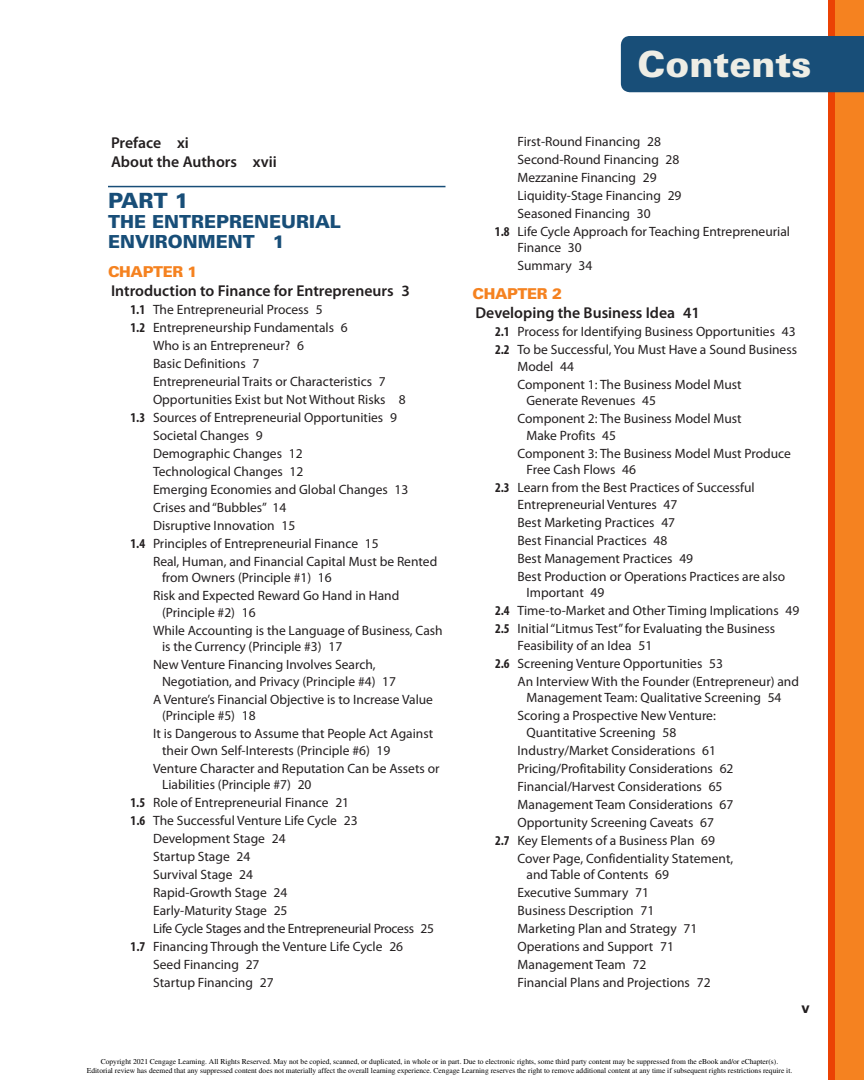
<style>
.page{position:relative;width:864px;height:1080px;background:#fff}
.page>*{position:absolute;margin:0;border:0;box-sizing:border-box;transform-origin:0 0}
.t1{font:900 36px "Univers LT Std";color:#eeede5}
.t2{font:900 21px "Univers LT Std";color:#184e78}
.t3{font:900 18px/20.2px "Univers LT Std";color:#184e78}
.t4{font:600 15.75px/19.5px "Myriad Pro";color:#231f20}
.t5{font:900 15px "Univers LT Std";letter-spacing:-.025em;color:#f58220}
.t6{font:700 15px "Univers LT Std";color:#231f20}
.t7{font:13.5px/18px "Myriad Pro";color:#231f20}
.t8{font:13.5px "Myriad Pro";letter-spacing:-.02em;color:#231f20}
.t9{font:7.5px/9.6px "Times";color:#000;text-align:center}
.s1{font-weight:700;font-stretch:condensed}
</style>
<div class="page">
<div style="left:828px;top:0;width:36px;height:1080px;background:#f58220"></div>
<div style="left:828px;top:0;width:7px;height:1080px;background:#eb4204"></div>
<div style="left:621px;top:36px;width:243px;height:56px;background:#184e78"></div>
<hr style="left:108px;top:186px;width:338px;height:1px;background:#184e78">
<p class="t4" style="left:111px;top:132px;width:167px">Preface xi<br>About the Authors xvii</p>
<p class="t2" style="left:108px;top:187px;width:82px">PART 1</p>
<p class="t3" style="left:108px;top:211px;width:70px">THE ENTREPRENEURIAL<br>ENVIRONMENT</p>
<p class="t3" style="left:273px;top:231px;width:14px">1</p>
<p class="t5" style="left:108px;top:262px;width:91px">CHAPTER 1</p>
<p class="t4" style="left:111px;top:281px;width:300px">Introduction to Finance for Entrepreneurs 3</p>
<p class="t7" style="left:130px;top:300px;width:194px"><span class="s1">1.1</span> The Entrepreneurial Process 5</p>
<p class="t7" style="left:131px;top:318px;width:219px"><span class="s1">1.2</span> Entrepreneurship Fundamentals 6</p>
<p class="t7" style="left:153px;top:336px;width:152px">Who is an Entrepreneur? 6</p>
<p class="t7" style="left:153px;top:354px;width:108px">Basic Definitions 7</p>
<p class="t7" style="left:153px;top:372px;width:234px">Entrepreneurial Traits or Characteristics 7</p>
<p class="t7" style="left:153px;top:390px;width:254px">Opportunities Exist but Not Without Risks 8</p>
<p class="t7" style="left:131px;top:408px;width:268px"><span class="s1">1.3</span> Sources of Entrepreneurial Opportunities 9</p>
<p class="t7" style="left:153px;top:426px;width:111px">Societal Changes 9</p>
<p class="t7" style="left:153px;top:444px;width:151px">Demographic Changes 12</p>
<p class="t7" style="left:153px;top:462px;width:152px">Technological Changes 12</p>
<p class="t7" style="left:153px;top:480px;width:257px">Emerging Economies and Global Changes 13</p>
<p class="t7" style="left:153px;top:498px;width:135px">Crises and “Bubbles” 14</p>
<p class="t7" style="left:153px;top:516px;width:144px">Disruptive Innovation 15</p>
<p class="t7" style="left:131px;top:534px;width:250px"><span class="s1">1.4</span> Principles of Entrepreneurial Finance 15</p>
<p class="t7" style="left:153px;top:552px;width:286px">Real, Human, and Financial Capital Must be Rented</p>
<p class="t7" style="left:153px;top:569px;width:248px;text-indent:9px">from Owners (Principle #1) 16<br>Risk and Expected Reward Go Hand in Hand</p>
<p class="t7" style="left:153px;top:603px;width:291px;text-indent:9px">(Principle #2) 16<br>While Accounting is the Language of Business, Cash</p>
<p class="t7" style="left:153px;top:638px;width:224px;text-indent:9px">is the Currency (Principle #3) 17<br>New Venture Financing Involves Search,</p>
<p class="t7" style="left:153px;top:672px;width:282px;text-indent:9px">Negotiation, and Privacy (Principle #4) 17<br>A Venture’s Financial Objective is to Increase Value</p>
<p class="t7" style="left:153px;top:707px;width:282px;text-indent:9px">(Principle #5) 18<br>It is Dangerous to Assume that People Act Against</p>
<p class="t7" style="left:153px;top:741px;width:288px;text-indent:9px">their Own Self-Interests (Principle #6) 19<br>Venture Character and Reputation Can be Assets or</p>
<p class="t7" style="left:162px;top:776px;width:151px">Liabilities (Principle #7) 20</p>
<p class="t7" style="left:131px;top:794px;width:220px"><span class="s1">1.5</span> Role of Entrepreneurial Finance 21</p>
<p class="t7" style="left:131px;top:812px;width:229px"><span class="s1">1.6</span> The Successful Venture Life Cycle 23</p>
<p class="t7" style="left:153px;top:830px;width:134px">Development Stage 24</p>
<p class="t7" style="left:153px;top:848px;width:99px">Startup Stage 24</p>
<p class="t7" style="left:153px;top:866px;width:101px">Survival Stage 24</p>
<p class="t7" style="left:153px;top:884px;width:136px">Rapid-Growth Stage 24</p>
<p class="t7" style="left:153px;top:902px;width:136px">Early-Maturity Stage 25</p>
<p class="t8" style="left:153px;top:921px;width:282px">Life Cycle Stages and the Entrepreneurial Process 25</p>
<p class="t7" style="left:131px;top:938px;width:274px"><span class="s1">1.7</span> Financing Through the Venture Life Cycle 26</p>
<p class="t7" style="left:153px;top:956px;width:108px">Seed Financing 27</p>
<p class="t7" style="left:153px;top:974px;width:122px">Startup Financing 27</p>
<p class="t1" style="left:638px;top:42px;width:176px">CONTENTS</p>
<p class="t7" style="left:518px;top:132px;width:145px">First-Round Financing 28</p>
<p class="t7" style="left:518px;top:150px;width:163px">Second-Round Financing 28</p>
<p class="t7" style="left:518px;top:168px;width:141px">Mezzanine Financing 29</p>
<p class="t7" style="left:518px;top:186px;width:166px">Liquidity-Stage Financing 29</p>
<p class="t7" style="left:518px;top:204px;width:135px">Seasoned Financing 30</p>
<p class="t7" style="left:495px;top:222px;width:297px"><span class="s1">1.8</span> Life Cycle Approach for Teaching Entrepreneurial</p>
<p class="t7" style="left:518px;top:239px;width:76px">Finance 30<br>Summary 34</p>
<p class="t5" style="left:472px;top:284px;width:91px">CHAPTER 2</p>
<p class="t4" style="left:476px;top:303px;width:226px">Developing the Business Idea 41</p>
<p class="t7" style="left:495px;top:323px;width:304px"><span class="s1">2.1</span> Process for Identifying Business Opportunities 43<br><span class="s1">2.2</span> To be Successful, You Must Have a Sound Business</p>
<p class="t7" style="left:518px;top:357px;width:226px">Model 44<br>Component 1: The Business Model Must</p>
<p class="t7" style="left:518px;top:392px;width:226px;text-indent:9px">Generate Revenues 45<br>Component 2: The Business Model Must</p>
<p class="t7" style="left:518px;top:426px;width:275px;text-indent:9px">Make Profits 45<br>Component 3: The Business Model Must Produce</p>
<p class="t7" style="left:495px;top:461px;width:261px;text-indent:31px">Free Cash Flows 46<br><span class="s1">2.3</span> Learn from the Best Practices of Successful</p>
<p class="t7" style="left:518px;top:495px;width:269px">Entrepreneurial Ventures 47<br>Best Marketing Practices 47<br>Best Financial Practices 48<br>Best Management Practices 49<br>Best Production or Operations Practices are also</p>
<p class="t7" style="left:495px;top:584px;width:306px;text-indent:31px">Important 49<br><span class="s1">2.4</span> Time-to-Market and Other Timing Implications 49<br><span class="s1">2.5</span> Initial “Litmus Test” for Evaluating the Business</p>
<p class="t7" style="left:518px;top:636px;width:136px">Feasibility of an Idea 51</p>
<p class="t7" style="left:495px;top:654px;width:229px"><span class="s1">2.6</span> Screening Venture Opportunities 53</p>
<p class="t7" style="left:518px;top:672px;width:283px">An Interview With the Founder (Entrepreneur) and</p>
<p class="t7" style="left:518px;top:689px;width:265px;text-indent:9px">Management Team: Qualitative Screening 54<br>Scoring a Prospective New Venture:</p>
<p class="t7" style="left:527px;top:723px;width:151px">Quantitative Screening 58</p>
<p class="t7" style="left:518px;top:741px;width:200px">Industry/Market Considerations 61</p>
<p class="t7" style="left:518px;top:759px;width:217px">Pricing/Profitability Considerations 62</p>
<p class="t7" style="left:518px;top:777px;width:207px">Financial/Harvest Considerations 65</p>
<p class="t7" style="left:518px;top:795px;width:217px">Management Team Considerations 67</p>
<p class="t7" style="left:518px;top:813px;width:198px">Opportunity Screening Caveats 67</p>
<p class="t7" style="left:495px;top:831px;width:222px"><span class="s1">2.7</span> Key Elements of a Business Plan 69</p>
<p class="t7" style="left:518px;top:849px;width:217px">Cover Page, Confidentiality Statement,</p>
<p class="t7" style="left:518px;top:866px;width:195px;text-indent:9px">and Table of Contents 69<br>Executive Summary 71<br>Business Description 71<br>Marketing Plan and Strategy 71<br>Operations and Support 71<br>Management Team 72<br>Financial Plans and Projections 72</p>
<p class="t6" style="left:802px;top:998px;width:10px">v</p>
<p class="t9" style="left:87px;top:1056px;width:707px">Copyright 2021 Cengage Learning. All Rights Reserved. May not be copied, scanned, or duplicated, in whole or in part. Due to electronic rights, some third party content may be suppressed from the eBook and/or eChapter(s).<br>Editorial review has deemed that any suppressed content does not materially affect the overall learning experience. Cengage Learning reserves the right to remove additional content at any time if subsequent rights restrictions require it.</p>
</div>
